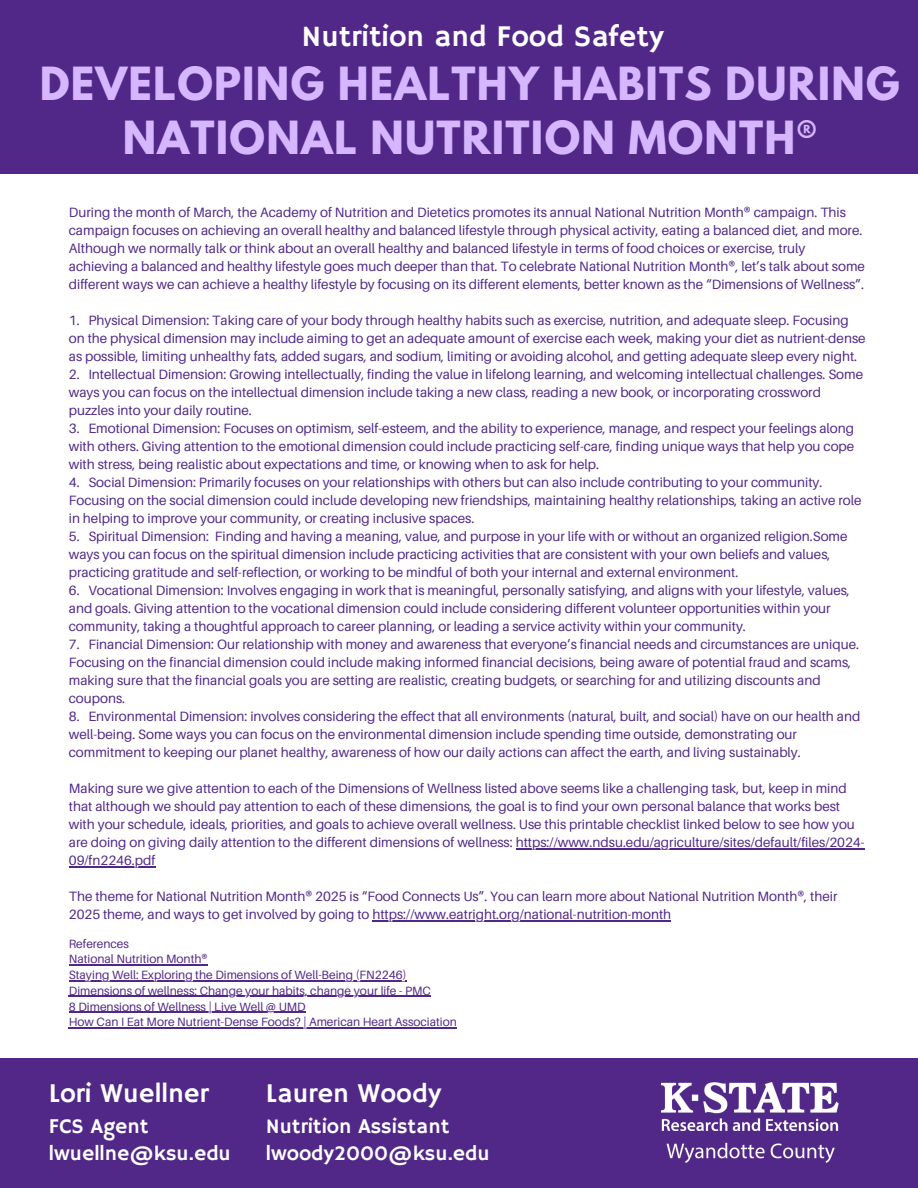
<style>
.page{position:relative;width:918px;height:1188px;background:#fff}
.page>*{position:absolute;margin:0;border:0;box-sizing:border-box;transform-origin:0 0}
.t1{font:700 40.5px/54px "League Spartan";letter-spacing:.03em;color:#d5b6ff;text-align:center}
.t2{font:30px "Hammersmith One";color:#fff}
.t3{font:27px "Hammersmith One";color:#fff}
.t4{font:21px/27px "Hammersmith One";color:#fff}
.t5{font:13.5px/18px "Aileron";color:#512888}
.t6{font:12px "Aileron";color:#512888}
</style>
<div class="page">
<div style="left:0;top:0;width:918px;height:174px;background:#512888"></div>
<hr style="left:516px;top:848px;width:349px;height:1px;background:#512888">
<hr style="left:69px;top:866px;width:86px;height:1px;background:#512888">
<hr style="left:372px;top:920px;width:299px;height:1px;background:#512888">
<hr style="left:69px;top:964px;width:139px;height:1px;background:#512888">
<hr style="left:69px;top:980px;width:338px;height:1px;background:#512888">
<hr style="left:69px;top:996px;width:362px;height:1px;background:#512888">
<hr style="left:69px;top:1011px;width:237px;height:2px;background:#512888">
<hr style="left:69px;top:1027px;width:388px;height:1px;background:#512888">
<div style="left:0;top:1059px;width:918px;height:129px;background:#512888"></div>
<img style="left:662px;top:1083px;width:177px;height:48px">
<img style="left:662px;top:1123px;width:173px;height:40px">
<p class="t2" style="left:302px;top:19px;width:364px">Nutrition and Food Safety</p>
<p class="t1" style="left:40px;top:62px;width:862px">DEVELOPING HEALTHY HABITS DURING<br>NATIONAL NUTRITION MONTH®</p>
<p class="t5" style="left:69px;top:203px;width:798px">During the month of March, the Academy of Nutrition and Dietetics promotes its annual National Nutrition Month® campaign. This campaign focuses on achieving an overall healthy and balanced lifestyle through physical activity, eating a balanced diet, and more.<br>Although we normally talk or think about an overall healthy and balanced lifestyle in terms of food choices or exercise, truly achieving a balanced and healthy lifestyle goes much deeper than that. To celebrate National Nutrition Month®, let’s talk about some different ways we can achieve a healthy lifestyle by focusing on its different elements, better known as the “Dimensions of Wellness”.</p>
<h2 class="t5" style="left:69px;top:311px;width:798px">1. Physical Dimension: Taking care of your body through healthy habits such as exercise, nutrition, and adequate sleep. Focusing on the physical dimension may include aiming to get an adequate amount of exercise each week, making your diet as nutrient-dense as possible, limiting unhealthy fats, added sugars, and sodium, limiting or avoiding alcohol, and getting adequate sleep every night.</h2>
<h2 class="t5" style="left:69px;top:365px;width:796px">2. Intellectual Dimension: Growing intellectually, finding the value in lifelong learning, and welcoming intellectual challenges. Some ways you can focus on the intellectual dimension include taking a new class, reading a new book, or incorporating crossword puzzles into your daily routine.</h2>
<h2 class="t5" style="left:69px;top:419px;width:787px;text-align:justify">3. Emotional Dimension: Focuses on optimism, self-esteem, and the ability to experience, manage, and respect your feelings along with others. Giving attention to the emotional dimension could include practicing self-care, finding unique ways that help you cope with stress, being realistic about expectations and time, or knowing when to ask for help.</h2>
<h2 class="t5" style="left:69px;top:473px;width:794px">4. Social Dimension: Primarily focuses on your relationships with others but can also include contributing to your community.<br>Focusing on the social dimension could include developing new friendships, maintaining healthy relationships, taking an active role in helping to improve your community, or creating inclusive spaces.</h2>
<h2 class="t5" style="left:69px;top:527px;width:780px">5. Spiritual Dimension: Finding and having a meaning, value, and purpose in your life with or without an organized religion.Some ways you can focus on the spiritual dimension include practicing activities that are consistent with your own beliefs and values, practicing gratitude and self-reflection, or working to be mindful of both your internal and external environment.</h2>
<h2 class="t5" style="left:69px;top:581px;width:783px">6. Vocational Dimension: Involves engaging in work that is meaningful, personally satisfying, and aligns with your lifestyle, values, and goals. Giving attention to the vocational dimension could include considering different volunteer opportunities within your community, taking a thoughtful approach to career planning, or leading a service activity within your community.</h2>
<h2 class="t5" style="left:69px;top:635px;width:792px">7. Financial Dimension: Our relationship with money and awareness that everyone’s financial needs and circumstances are unique.<br>Focusing on the financial dimension could include making informed financial decisions, being aware of potential fraud and scams, making sure that the financial goals you are setting are realistic, creating budgets, or searching for and utilizing discounts and coupons.</h2>
<h2 class="t5" style="left:69px;top:707px;width:793px">8. Environmental Dimension: involves considering the effect that all environments (natural, built, and social) have on our health and well-being. Some ways you can focus on the environmental dimension include spending time outside, demonstrating our commitment to keeping our planet healthy, awareness of how our daily actions can affect the earth, and living sustainably.</h2>
<h1 class="t5" style="left:69px;top:779px;width:797px">Making sure we give attention to each of the Dimensions of Wellness listed above seems like a challenging task, but, keep in mind that although we should pay attention to each of these dimensions, the goal is to find your own personal balance that works best with your schedule, ideals, priorities, and goals to achieve overall wellness. Use this printable checklist linked below to see how you are doing on giving daily attention to the different dimensions of wellness: https://www.ndsu.edu/agriculture/sites/default/files/2024-</h1>
<h5 class="t5" style="left:69px;top:851px;width:88px">09/fn2246.pdf</h5>
<h5 class="t5" style="left:69px;top:887px;width:770px">The theme for National Nutrition Month® 2025 is “Food Connects Us”. You can learn more about National Nutrition Month®, their<br>2025 theme, and ways to get involved by going to https://www.eatright.org/national-nutrition-month</h5>
<h5 class="t6" style="left:69px;top:936px;width:62px">References</h5>
<h5 class="t6" style="left:69px;top:952px;width:140px">National Nutrition Month®</h5>
<p class="t6" style="left:69px;top:968px;width:339px">Staying Well: Exploring the Dimensions of Well-Being (FN2246)</p>
<p class="t6" style="left:69px;top:983px;width:364px">Dimensions of wellness: Change your habits, change your life - PMC</p>
<p class="t6" style="left:69px;top:999px;width:238px">8 Dimensions of Wellness | Live Well @ UMD</p>
<p class="t6" style="left:69px;top:1015px;width:390px">How Can I Eat More Nutrient-Dense Foods? | American Heart Association</p>
<p class="t3" style="left:49px;top:1078px;width:161px">Lori Wuellner</p>
<p class="t4" style="left:49px;top:1113px;width:183px">FCS Agent lwuellne@ksu.edu</p>
<h3 class="t3" style="left:266px;top:1078px;width:177px">Lauren Woody</h3>
<h3 class="t4" style="left:266px;top:1113px;width:225px">Nutrition Assistant lwoody2000@ksu.edu</h3>
</div>
